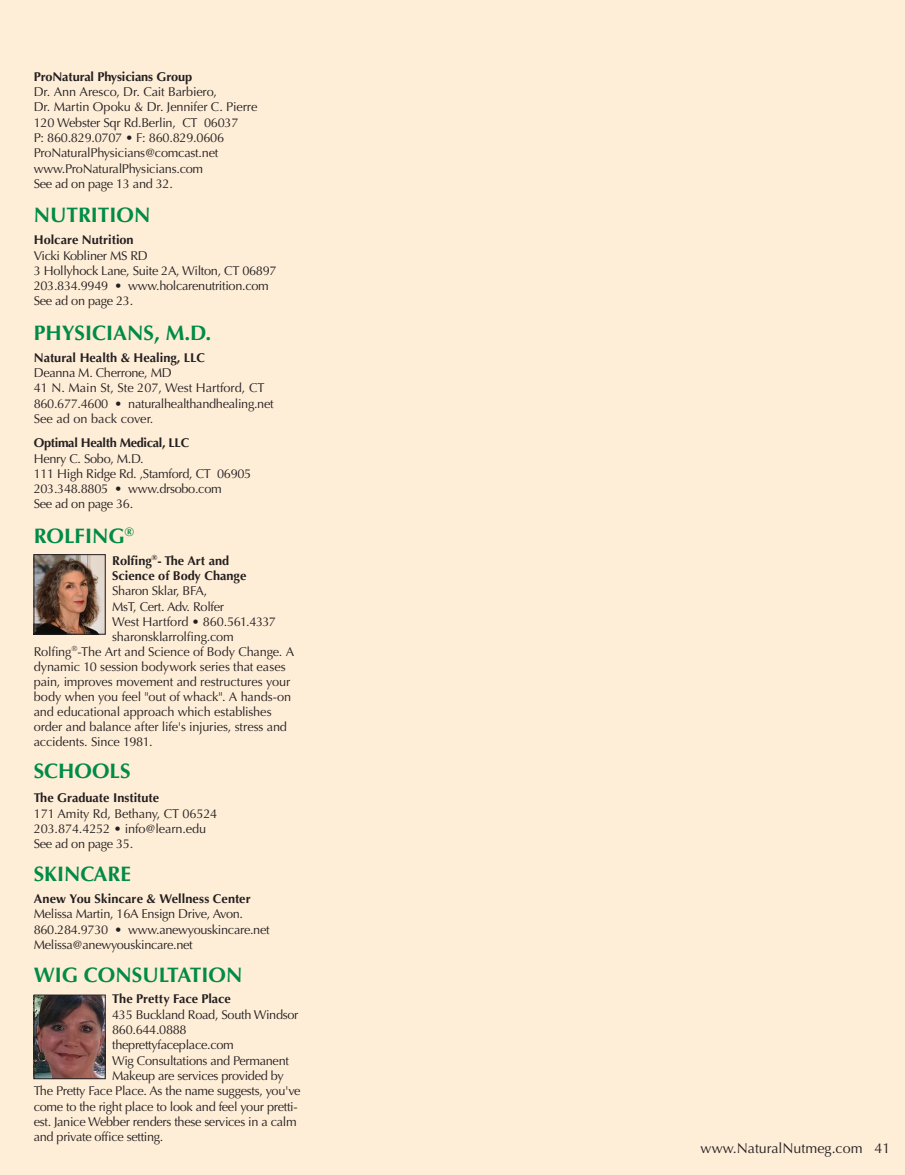
<style>
.page{position:relative;width:905px;height:1175px;background:#fff}
.page>*{position:absolute;margin:0;border:0;box-sizing:border-box;transform-origin:0 0}
.t1{font:700 21px "Optima";color:#008b46}
.t2{font:14.25px "Optima";color:#231f20}
.t3{font:12.75px/15.3px "Optima";letter-spacing:-.025em;color:#231f20}
.t4{font:700 12.75px/15.3px "Optima";color:#231f20}
.t5{font:12.75px "Optima";letter-spacing:-.005em;color:#231f20}
.t6{font:700 12.75px "Optima";letter-spacing:-.025em;color:#231f20}
</style>
<div class="page">
<div style="left:0;top:0;width:904px;height:1174px;background:#feedd7"></div>
<img style="left:36px;top:996px;width:67px;height:80px">
<div style="left:34px;top:994px;width:71px;height:84px;border:1px solid #231f20"></div>
<img style="left:36px;top:556px;width:67px;height:76px">
<div style="left:34px;top:554px;width:71px;height:80px;border:1px solid #231f20"></div>
<p class="t4" style="left:34px;top:69px;width:160px">ProNatural Physicians Group</p>
<p class="t3" style="left:34px;top:84px;width:225px">Dr. Ann Aresco, Dr. Cait Barbiero,<br>Dr. Martin Opoku &amp; Dr. Jennifer C. Pierre 120 Webster Sqr Rd.Berlin, CT 06037<br>P: 860.829.0707 • F: 860.829.0606<br>ProNaturalPhysicians@comcast.net www.ProNaturalPhysicians.com<br>See ad on page 13 and 32.</p>
<h1 class="t1" style="left:34px;top:203px;width:118px">NUTRITION</h1>
<p class="t4" style="left:34px;top:232px;width:101px">Holcare Nutrition</p>
<p class="t3" style="left:34px;top:248px;width:244px">Vicki Kobliner MS RD<br>3 Hollyhock Lane, Suite 2A, Wilton, CT 06897<br>203.834.9949 • www.holcarenutrition.com<br>See ad on page 23.</p>
<h1 class="t1" style="left:34px;top:320px;width:179px">PHYSICIANS, M.D.</h1>
<p class="t4" style="left:34px;top:350px;width:173px">Natural Health &amp; Healing, LLC</p>
<p class="t3" style="left:34px;top:365px;width:241px">Deanna M. Cherrone, MD<br>41 N. Main St, Ste 207, West Hartford, CT<br>860.677.4600 • naturalhealthandhealing.net<br>See ad on back cover.</p>
<p class="t6" style="left:34px;top:435px;width:157px">Optimal Health Medical, LLC</p>
<p class="t3" style="left:34px;top:451px;width:219px">Henry C. Sobo, M.D.<br>111 High Ridge Rd. ,Stamford, CT 06905<br>203.348.8805 • www.drsobo.com<br>See ad on page 36.</p>
<h1 class="t1" style="left:34px;top:523px;width:102px">ROLFING<sup>®</sup></h1>
<p class="t4" style="left:112px;top:553px;width:136px">Rolfing<sup>®</sup>- The Art and<br>Science of Body Change</p>
<p class="t3" style="left:112px;top:583px;width:96px">Sharon Sklar, BFA,</p>
<p class="t3" style="left:112px;top:599px;width:113px">MsT, Cert. Adv. Rolfer</p>
<p class="t3" style="left:112px;top:614px;width:165px">West Hartford • 860.561.4337</p>
<p class="t3" style="left:112px;top:629px;width:123px">sharonsklarrolfing.com</p>
<p class="t3" style="left:34px;top:644px;width:262px">Rolfing<sup>®</sup>-The Art and Science of Body Change. A</p>
<p class="t5" style="left:34px;top:659px;width:253px">dynamic 10 session bodywork series that eases</p>
<p class="t5" style="left:34px;top:674px;width:258px">pain, improves movement and restructures your</p>
<p class="t3" style="left:34px;top:689px;width:259px">body when you feel "out of whack". A hands-on</p>
<p class="t3" style="left:34px;top:704px;width:239px">and educational approach which establishes</p>
<p class="t3" style="left:34px;top:719px;width:255px">order and balance after life's injuries, stress and</p>
<p class="t3" style="left:34px;top:734px;width:120px">accidents. Since 1981.</p>
<h1 class="t1" style="left:34px;top:759px;width:98px">SCHOOLS</h1>
<p class="t4" style="left:34px;top:790px;width:127px">The Graduate Institute</p>
<p class="t3" style="left:34px;top:805px;width:185px">171 Amity Rd, Bethany, CT 06524<br>203.874.4252 • info@learn.edu<br>See ad on page 35.</p>
<h1 class="t1" style="left:34px;top:861px;width:99px">SKINCARE</h1>
<p class="t4" style="left:34px;top:891px;width:218px">Anew You Skincare &amp; Wellness Center</p>
<p class="t3" style="left:34px;top:906px;width:237px">Melissa Martin, 16A Ensign Drive, Avon.<br>860.284.9730 • www.anewyouskincare.net<br>Melissa@anewyouskincare.net</p>
<h1 class="t1" style="left:34px;top:962px;width:210px">WIG CONSULTATION</h1>
<p class="t4" style="left:112px;top:991px;width:120px">The Pretty Face Place</p>
<p class="t3" style="left:112px;top:1006px;width:188px">435 Buckland Road, South Windsor</p>
<p class="t3" style="left:112px;top:1022px;width:76px">860.644.0888</p>
<p class="t3" style="left:112px;top:1037px;width:123px">theprettyfaceplace.com</p>
<p class="t3" style="left:112px;top:1052px;width:178px">Wig Consultations and Permanent</p>
<p class="t3" style="left:112px;top:1068px;width:173px">Makeup are services provided by</p>
<p class="t3" style="left:34px;top:1083px;width:268px">The Pretty Face Place. As the name suggests, you've</p>
<p class="t3" style="left:34px;top:1098px;width:265px">come to the right place to look and feel your pretti-</p>
<p class="t3" style="left:34px;top:1114px;width:264px">est. Janice Webber renders these services in a calm</p>
<p class="t3" style="left:34px;top:1129px;width:131px">and private office setting.</p>
<p class="t2" style="left:720px;top:1138px;width:131px">.NaturalNutmeg.com</p>
<p class="t2" style="left:870px;top:1138px;width:17px">41</p>
<p class="t2" style="left:688px;top:1139px;width:203px">wwww.NaturalNutmeg.com 41</p>
</div>
